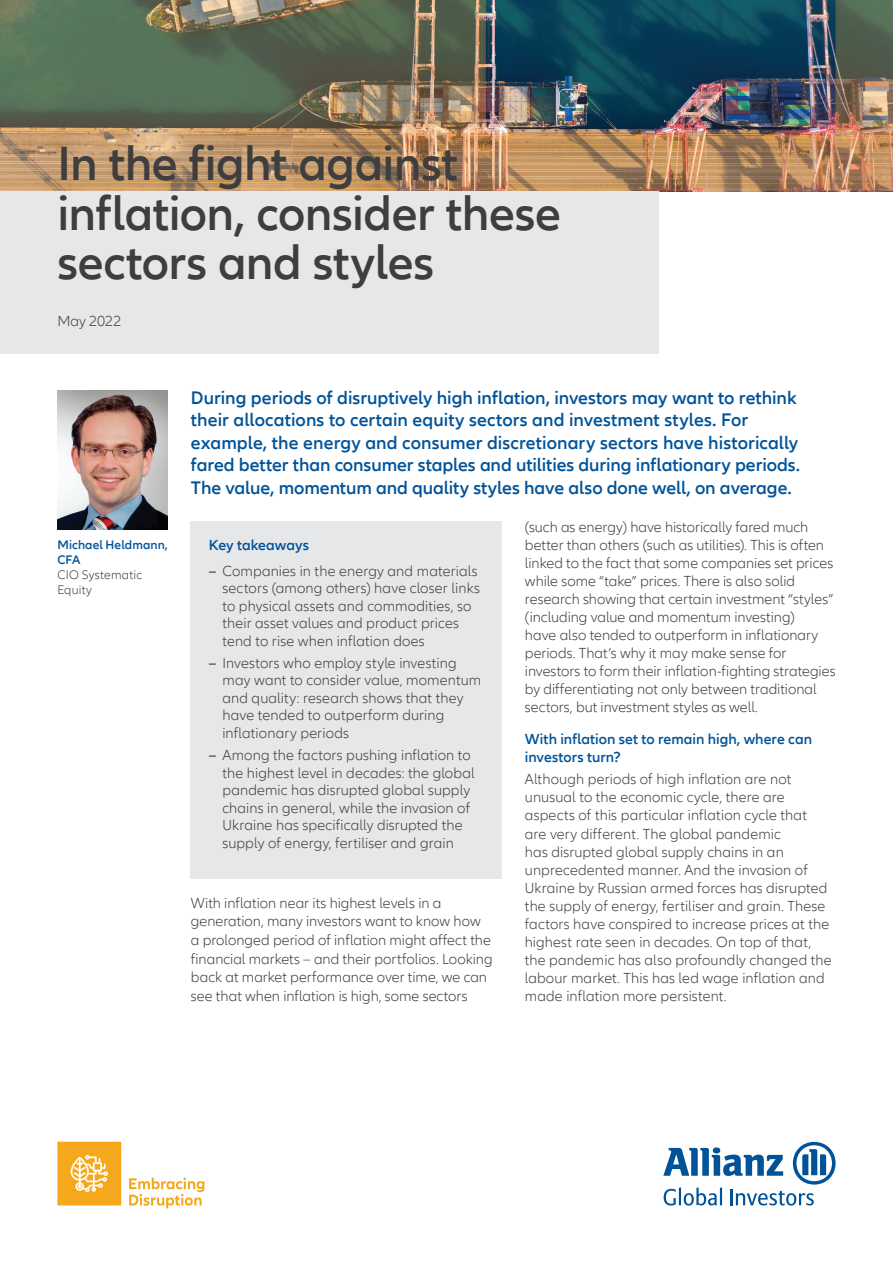
<style>
.page{position:relative;width:893px;height:1263px;background:#fff}
.page>*{position:absolute;margin:0;border:0;box-sizing:border-box;transform-origin:0 0}
.t1{font:600 49.5px/49.5px "Allianz Neo";letter-spacing:-.01em;color:#3e3e3f}
.t2{font:600 18.75px/22.5px "Allianz Neo";color:#015399}
.t3{font:300 15px/18px "Allianz Neo";letter-spacing:.005em;color:#3e3e3f}
.t4{font:600 15px/18px "Allianz Neo";color:#015399}
.t5{font:600 12.75px/15px "Allianz Neo";letter-spacing:.01em;color:#015399}
.t6{font:300 12.75px/15px "Allianz Neo";letter-spacing:.015em;color:#3e3e3f}
.s1{font-weight:600}
</style>
<div class="page">
<img style="left:0;top:0;width:893px;height:191px">
<svg style="left:129px;top:1178px;width:75px;height:30px"></svg>
<svg style="left:57px;top:1142px;width:64px;height:63px"></svg>
<svg style="left:663px;top:1142px;width:173px;height:63px"></svg>
<img style="left:57px;top:390px;width:111px;height:140px">
<div style="left:0;top:191px;width:658px;height:162px;background:#e6e7e9"></div>
<div style="left:191px;top:521px;width:311px;height:357px;background:#e6e7e9"></div>
<h1 class="t1" style="left:57px;top:140px;width:505px">In the fight against inflation, consider these sectors and styles</h1>
<p class="t3" style="left:57px;top:313px;width:65px">May 2022</p>
<p class="t5" style="left:57px;top:537px;width:112px">Michael Heldmann,<br>CFA</p>
<p class="t6" style="left:57px;top:567px;width:86px">CIO Systematic<br>Equity</p>
<p class="t2" style="left:191px;top:387px;width:611px">During periods of disruptively high inflation, investors may want to rethink their allocations to certain equity sectors and investment styles. For example, the energy and consumer discretionary sectors have historically fared better than consumer staples and utilities during inflationary periods.<br>The value, momentum and quality styles have also done well, on average.</p>
<p class="t4" style="left:209px;top:537px;width:102px">Key takeaways</p>
<p class="t3" style="left:222px;top:562px;width:259px;line-height:17.5px;text-indent:-14px"><span class="s1">–</span> Companies in the energy and materials sectors (among others) have closer links to physical assets and commodities, so their asset values and product prices tend to rise when inflation does</p>
<p class="t3" style="left:222px;top:654px;width:260px;line-height:17.5px;text-indent:-14px"><span class="s1">–</span> Investors who employ style investing may want to consider value, momentum and quality: research shows that they have tended to outperform during inflationary periods</p>
<p class="t3" style="left:222px;top:747px;width:254px;line-height:17.5px;text-indent:-14px"><span class="s1">–</span> Among the factors pushing inflation to the highest level in decades: the global pandemic has disrupted global supply chains in general, while the invasion of Ukraine has specifically disrupted the supply of energy, fertiliser and grain</p>
<p class="t3" style="left:191px;top:893px;width:303px;line-height:18.8px">With inflation near its highest levels in a generation, many investors want to know how a prolonged period of inflation might affect the financial markets – and their portfolios. Looking back at market performance over time, we can see that when inflation is high, some sectors</p>
<p class="t3" style="left:525px;top:519px;width:312px">(such as energy) have historically fared much better than others (such as utilities). This is often linked to the fact that some companies set prices while some “take” prices. There is also solid research showing that certain investment “styles” (including value and momentum investing)<br>have also tended to outperform in inflationary periods. That’s why it may make sense for investors to form their inflation-fighting strategies by differentiating not only between traditional sectors, but investment styles as well.</p>
<p class="t4" style="left:525px;top:730px;width:289px">With inflation set to remain high, where can investors turn?</p>
<p class="t3" style="left:525px;top:771px;width:309px">Although periods of high inflation are not unusual to the economic cycle, there are aspects of this particular inflation cycle that are very different. The global pandemic<br>has disrupted global supply chains in an unprecedented manner. And the invasion of Ukraine by Russian armed forces has disrupted the supply of energy, fertiliser and grain. These factors have conspired to increase prices at the highest rate seen in decades. On top of that, the pandemic has also profoundly changed the labour market. This has led wage inflation and made inflation more persistent.</p>
</div>
